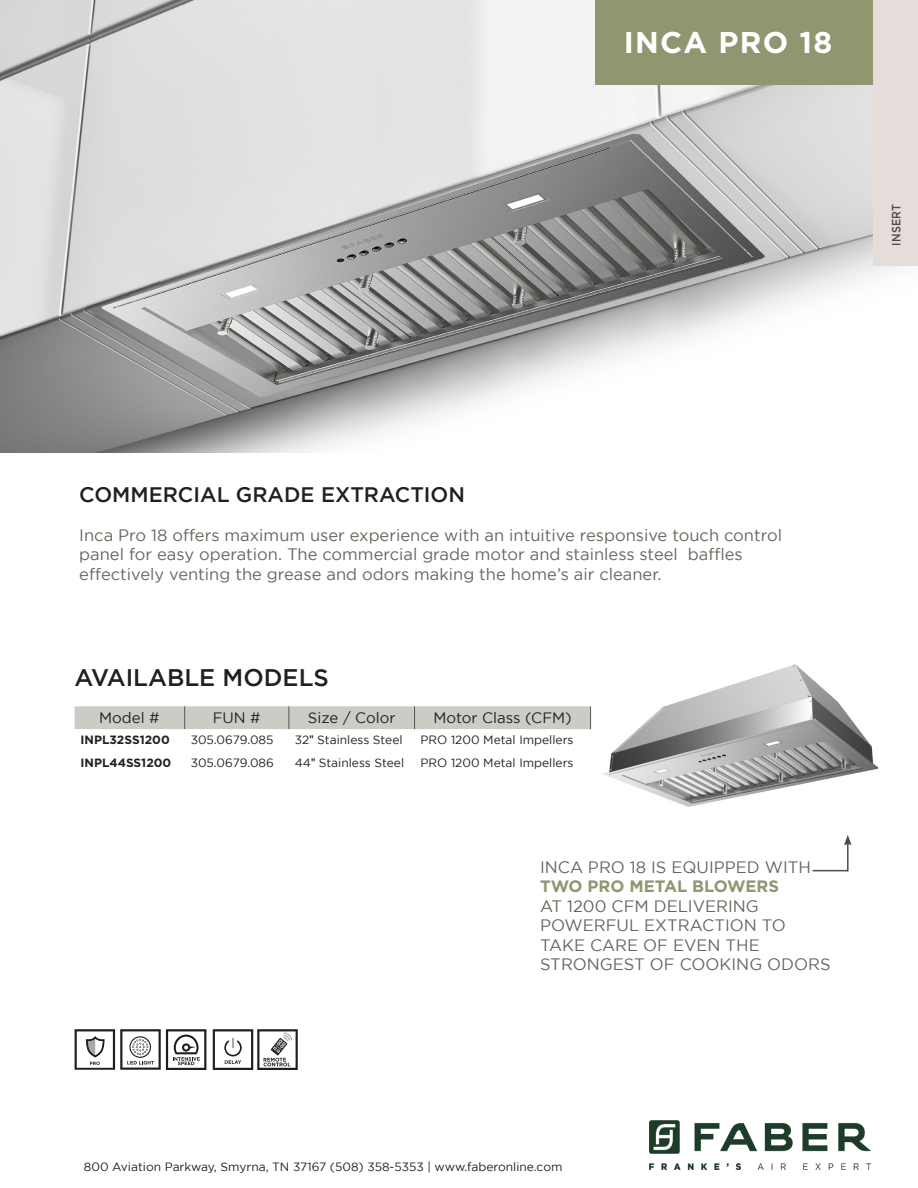
<style>
.page{position:relative;width:918px;height:1188px;background:#fff}
.page>*{position:absolute;margin:0;border:0;box-sizing:border-box;transform-origin:0 0}
.t1{font:700 30px "Gotham";letter-spacing:.04em;color:#fff}
.t2{font:500 24px "Gotham";color:#231f20}
.t3{font:500 21px "Gotham";color:#231f20}
.t4{font:16.5px/19.5px "Gotham";color:#67665d}
.t5{font:15px "Gotham";color:#231f20}
.t6{font:12px "Gotham";color:#231f20}
.t7{font:700 12px "Gotham";color:#231f20}
.t8{font:500 12px "Gotham";letter-spacing:.01em;color:#4b4c4d;scale:.9 1}
.s1{font-family:"Arial"}
.s2{font-weight:700;color:#8f9670}
</style>
<div class="page">
<img style="left:0;top:0;width:897px;height:452px">
<img style="left:603px;top:664px;width:276px;height:208px">
<img style="left:650px;top:1121px;width:220px;height:49px">
<div style="left:595px;top:0;width:300px;height:84px;background:#8f9670"></div>
<div style="left:874px;top:0;width:44px;height:266px;background:#e4ddd9"></div>
<hr style="left:813px;top:870px;width:35px;height:1px;background:#4b4c4d">
<hr style="left:847px;top:843px;width:2px;height:28px;background:#4b4c4d">
<svg style="left:844px;top:835px;width:8px;height:10px"></svg>
<div style="left:75px;top:706px;width:516px;height:23px;background:#ccccc7"></div>
<svg style="left:213px;top:1029px;width:85px;height:41px"></svg>
<svg style="left:75px;top:1029px;width:131px;height:41px"></svg>
<p class="t1" style="left:624px;top:25px;width:210px">INCA PRO 18</p>
<p class="t8" style="left:889px;top:246px;width:48px;rotate:-90deg">INSERT</p>
<p class="t3" style="left:79px;top:482px;width:387px">COMMERCIAL GRADE EXTRACTION</p>
<p class="t4" style="left:79px;top:525px;width:704px">Inca Pro 18 offers maximum user experience with an intuitive responsive touch control panel for easy operation. The commercial grade motor and stainless steel baffles effectively venting the grease and odors making the home’s air cleaner.</p>
<p class="t2" style="left:75px;top:664px;width:256px">AVAILABLE MODELS</p>
<p class="t5" style="left:99px;top:710px;width:62px">Model #</p>
<p class="t5" style="left:213px;top:710px;width:50px">FUN #</p>
<p class="t5" style="left:308px;top:710px;width:89px">Size / Color</p>
<p class="t5" style="left:433px;top:710px;width:140px">Motor Class (CFM)</p>
<p class="t7" style="left:81px;top:733px;width:91px">INPL32SS1200</p>
<p class="t6" style="left:191px;top:733px;width:84px">305.0679.085</p>
<p class="t6" style="left:295px;top:733px;width:109px">32<span class="s1">ʺ</span> Stainless Steel</p>
<p class="t6" style="left:421px;top:733px;width:155px">PRO 1200 Metal Impellers</p>
<p class="t7" style="left:81px;top:755px;width:92px">INPL44SS1200</p>
<p class="t6" style="left:191px;top:756px;width:85px">305.0679.086</p>
<p class="t6" style="left:295px;top:756px;width:111px">44<span class="s1">ʺ</span> Stainless Steel</p>
<p class="t6" style="left:421px;top:756px;width:155px">PRO 1200 Metal Impellers</p>
<p class="t4" style="left:540px;top:857px;width:292px">INCA PRO 18 IS EQUIPPED WITH<br><span class="s2">TWO PRO METAL BLOWERS<br></span>AT 1200 CFM DELIVERING<br>POWERFUL EXTRACTION TO<br>TAKE CARE OF EVEN THE<br>STRONGEST OF COOKING ODORS</p>
<p class="t6" style="left:84px;top:1160px;width:480px">800 Aviation Parkway, Smyrna, TN 37167 (508) 358-5353 | www.faberonline.com</p>
</div>
